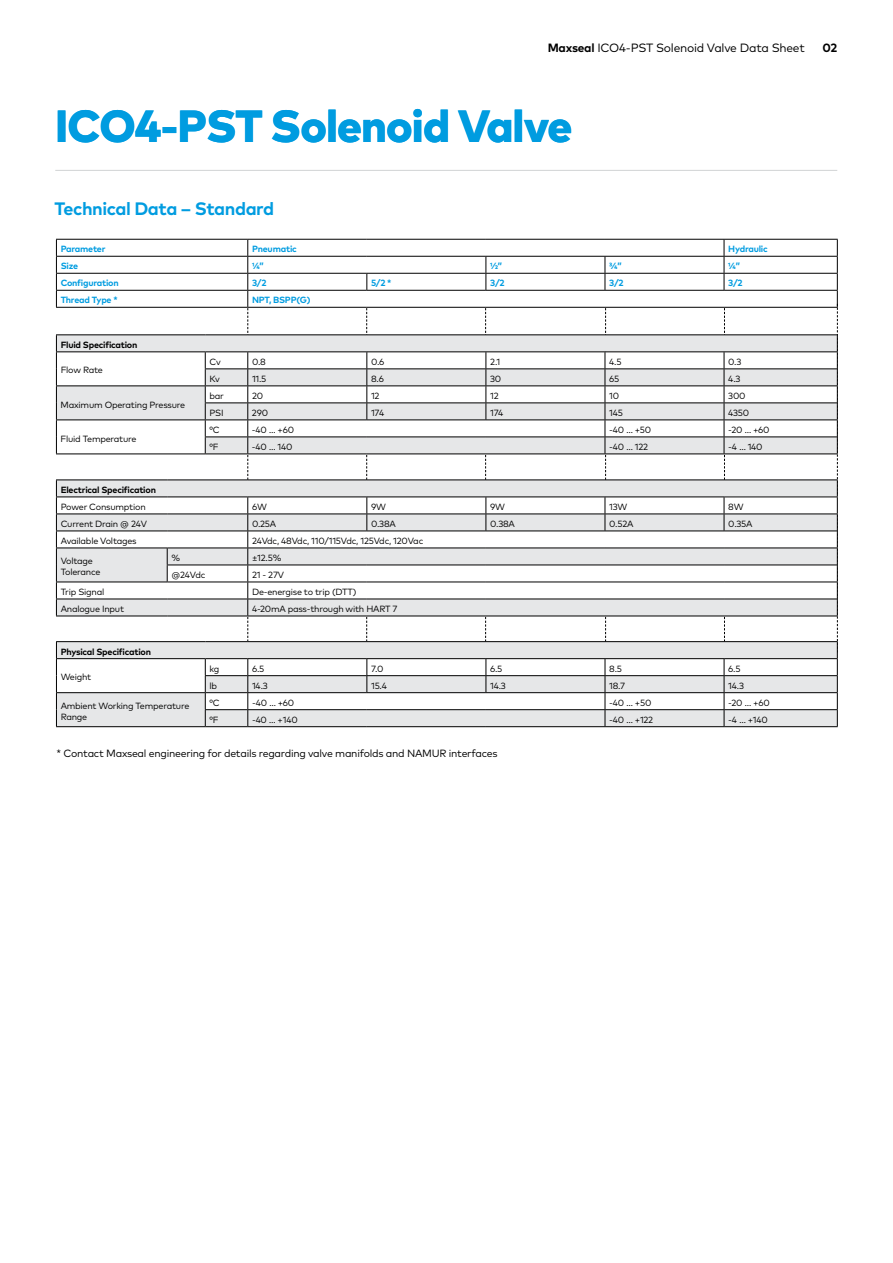
<style>
.page{position:relative;width:893px;height:1263px;background:#fff}
.page>*{position:absolute;margin:0;border:0;box-sizing:border-box;transform-origin:0 0}
.t1{font:800 45px "Mark Pro";letter-spacing:-.02em;color:#009ce0}
.t2{font:700 18px "Mark W1 G";letter-spacing:-.025em;color:#009ce0}
.t3{font:12px "Mark W1 G";letter-spacing:-.02em;color:#000}
.t4{font:700 12px "Mark W1 G";color:#000}
.t5{font:10.5px "Mark W1 G";letter-spacing:-.025em;color:#000}
.t6{font:9px/10.5px "Mark W1 G";letter-spacing:-.025em;color:#000}
.t7{font:700 9px "Mark W1 G";letter-spacing:-.025em;color:#009ce0}
.t8{font:700 9px "Mark W1 G";letter-spacing:-.025em;color:#000}
.s1{font-weight:700}
</style>
<div class="page">
<hr style="left:55px;top:170px;width:782px;height:1px;background:#d1d3d4">
<hr style="left:56px;top:239px;width:192px;height:1px;background:#000">
<hr style="left:248px;top:239px;width:119px;height:1px;background:#000">
<hr style="left:367px;top:239px;width:119px;height:1px;background:#000">
<hr style="left:486px;top:239px;width:119px;height:1px;background:#000">
<hr style="left:605px;top:239px;width:119px;height:1px;background:#000">
<hr style="left:724px;top:239px;width:114px;height:1px;background:#000">
<hr style="left:56px;top:726px;width:149px;height:1px;background:#000">
<svg style="left:56px;top:240px;width:782px;height:486px"></svg>
<hr style="left:205px;top:726px;width:43px;height:1px;background:#000">
<hr style="left:248px;top:726px;width:119px;height:1px;background:#000">
<hr style="left:367px;top:726px;width:119px;height:1px;background:#000">
<hr style="left:486px;top:726px;width:119px;height:1px;background:#000">
<hr style="left:605px;top:726px;width:119px;height:1px;background:#000">
<hr style="left:724px;top:726px;width:114px;height:1px;background:#000">
<h3 class="t3" style="left:548px;top:39px;width:259px"><span class="s1">Maxseal</span> ICO4-PST Solenoid Valve Data Sheet</h3>
<h3 class="t4" style="left:822px;top:39px;width:16px">02</h3>
<h1 class="t1" style="left:55px;top:91px;width:519px">ICO4-PST Solenoid Valve</h1>
<h2 class="t2" style="left:55px;top:195px;width:221px">Technical Data – Standard</h2>
<p class="t7" style="left:61px;top:242px;width:46px">Parameter</p>
<p class="t7" style="left:252px;top:242px;width:46px">Pneumatic</p>
<p class="t7" style="left:728px;top:242px;width:41px">Hydraulic</p>
<p class="t7" style="left:61px;top:259px;width:19px">Size</p>
<p class="t7" style="left:252px;top:259px;width:13px">¼”</p>
<p class="t7" style="left:490px;top:259px;width:14px">½”</p>
<p class="t7" style="left:609px;top:259px;width:14px">¾”</p>
<p class="t7" style="left:728px;top:259px;width:13px">¼”</p>
<p class="t7" style="left:61px;top:276px;width:60px">Configuration</p>
<p class="t7" style="left:252px;top:276px;width:16px">3/2</p>
<p class="t7" style="left:371px;top:276px;width:22px">5/2 *</p>
<p class="t7" style="left:490px;top:276px;width:16px">3/2</p>
<p class="t7" style="left:609px;top:276px;width:16px">3/2</p>
<p class="t7" style="left:728px;top:276px;width:16px">3/2</p>
<p class="t7" style="left:61px;top:293px;width:59px">Thread Type *</p>
<p class="t7" style="left:252px;top:293px;width:60px">NPT, BSPP(G)</p>
<p class="t8" style="left:61px;top:338px;width:78px">Fluid Specification</p>
<p class="t6" style="left:61px;top:364px;width:44px">Flow Rate</p>
<p class="t6" style="left:209px;top:356px;width:13px">Cv</p>
<p class="t6" style="left:252px;top:356px;width:15px">0.8</p>
<p class="t6" style="left:371px;top:356px;width:15px">0.6</p>
<p class="t6" style="left:490px;top:356px;width:12px">2.1</p>
<p class="t6" style="left:609px;top:356px;width:14px">4.5</p>
<p class="t6" style="left:728px;top:356px;width:15px">0.3</p>
<p class="t6" style="left:209px;top:373px;width:12px">Kv</p>
<p class="t6" style="left:252px;top:373px;width:16px">11.5</p>
<p class="t6" style="left:371px;top:373px;width:14px">8.6</p>
<p class="t6" style="left:490px;top:373px;width:13px">30</p>
<p class="t6" style="left:609px;top:373px;width:12px">65</p>
<p class="t6" style="left:728px;top:373px;width:14px">4.3</p>
<p class="t6" style="left:61px;top:398px;width:126px">Maximum Operating Pressure</p>
<p class="t6" style="left:61px;top:432px;width:78px">Fluid Temperature</p>
<p class="t6" style="left:209px;top:390px;width:16px">bar</p>
<p class="t6" style="left:252px;top:390px;width:13px">20</p>
<p class="t6" style="left:371px;top:390px;width:10px">12</p>
<p class="t6" style="left:490px;top:390px;width:10px">12</p>
<p class="t6" style="left:609px;top:390px;width:11px">10</p>
<p class="t6" style="left:728px;top:390px;width:19px">300</p>
<p class="t6" style="left:209px;top:407px;width:16px">PSI</p>
<p class="t6" style="left:252px;top:407px;width:18px">290</p>
<p class="t6" style="left:371px;top:407px;width:15px">174</p>
<p class="t6" style="left:490px;top:407px;width:15px">174</p>
<p class="t6" style="left:609px;top:407px;width:15px">145</p>
<p class="t6" style="left:728px;top:407px;width:23px">4350</p>
<p class="t6" style="left:209px;top:424px;width:12px">°C</p>
<p class="t6" style="left:252px;top:424px;width:44px">-40 … +60</p>
<p class="t6" style="left:609px;top:424px;width:44px">-40 … +50</p>
<p class="t6" style="left:728px;top:424px;width:43px">-20 … +60</p>
<p class="t6" style="left:209px;top:441px;width:11px">°F</p>
<p class="t6" style="left:252px;top:441px;width:42px">-40 … 140</p>
<p class="t6" style="left:609px;top:441px;width:40px">-40 … 122</p>
<p class="t6" style="left:728px;top:441px;width:36px">-4 … 140</p>
<p class="t8" style="left:61px;top:483px;width:97px">Electrical Specification</p>
<p class="t6" style="left:61px;top:501px;width:87px">Power Consumption</p>
<p class="t6" style="left:252px;top:501px;width:16px">6W</p>
<p class="t6" style="left:371px;top:501px;width:16px">9W</p>
<p class="t6" style="left:490px;top:501px;width:16px">9W</p>
<p class="t6" style="left:609px;top:501px;width:20px">13W</p>
<p class="t6" style="left:728px;top:501px;width:17px">8W</p>
<p class="t6" style="left:61px;top:518px;width:88px">Current Drain @ 24V</p>
<p class="t6" style="left:252px;top:518px;width:26px">0.25A</p>
<p class="t6" style="left:371px;top:518px;width:26px">0.38A</p>
<p class="t6" style="left:490px;top:518px;width:26px">0.38A</p>
<p class="t6" style="left:609px;top:518px;width:26px">0.52A</p>
<p class="t6" style="left:728px;top:518px;width:26px">0.35A</p>
<p class="t6" style="left:61px;top:535px;width:78px">Available Voltages</p>
<p class="t6" style="left:252px;top:535px;width:173px">24Vdc, 48Vdc, 110/115Vdc, 125Vdc, 120Vac</p>
<p class="t6" style="left:61px;top:555px;width:41px">Voltage<br>Tolerance</p>
<p class="t6" style="left:171px;top:552px;width:10px">%</p>
<p class="t6" style="left:252px;top:552px;width:31px">±12.5%</p>
<p class="t6" style="left:171px;top:569px;width:35px">@24Vdc</p>
<p class="t6" style="left:252px;top:569px;width:33px">21 - 27V</p>
<p class="t6" style="left:61px;top:586px;width:45px">Trip Signal</p>
<p class="t6" style="left:252px;top:586px;width:106px">De-energise to trip (DTT)</p>
<p class="t6" style="left:61px;top:603px;width:65px">Analogue Input</p>
<p class="t6" style="left:252px;top:603px;width:147px">4-20mA pass-through with HART 7</p>
<p class="t8" style="left:61px;top:645px;width:92px">Physical Specification</p>
<p class="t6" style="left:61px;top:671px;width:32px">Weight</p>
<p class="t6" style="left:210px;top:663px;width:11px">kg</p>
<p class="t6" style="left:252px;top:663px;width:14px">6.5</p>
<p class="t6" style="left:371px;top:663px;width:14px">7.0</p>
<p class="t6" style="left:490px;top:663px;width:14px">6.5</p>
<p class="t6" style="left:609px;top:663px;width:14px">8.5</p>
<p class="t6" style="left:728px;top:663px;width:14px">6.5</p>
<p class="t6" style="left:210px;top:680px;width:9px">lb</p>
<p class="t6" style="left:252px;top:680px;width:17px">14.3</p>
<p class="t6" style="left:371px;top:680px;width:17px">15.4</p>
<p class="t6" style="left:490px;top:680px;width:17px">14.3</p>
<p class="t6" style="left:609px;top:680px;width:17px">18.7</p>
<p class="t6" style="left:728px;top:680px;width:17px">14.3</p>
<p class="t6" style="left:61px;top:700px;width:130px">Ambient Working Temperature<br>Range</p>
<p class="t6" style="left:209px;top:697px;width:12px">°C</p>
<p class="t6" style="left:252px;top:697px;width:44px">-40 … +60</p>
<p class="t6" style="left:609px;top:697px;width:44px">-40 … +50</p>
<p class="t6" style="left:728px;top:697px;width:43px">-20 … +60</p>
<p class="t6" style="left:209px;top:714px;width:11px">°F</p>
<p class="t6" style="left:252px;top:714px;width:47px">-40 … +140</p>
<p class="t6" style="left:609px;top:714px;width:46px">-40 … +122</p>
<p class="t6" style="left:728px;top:714px;width:41px">-4 … +140</p>
<p class="t5" style="left:57px;top:746px;width:443px">* Contact Maxseal engineering for details regarding valve manifolds and NAMUR interfaces</p>
</div>
